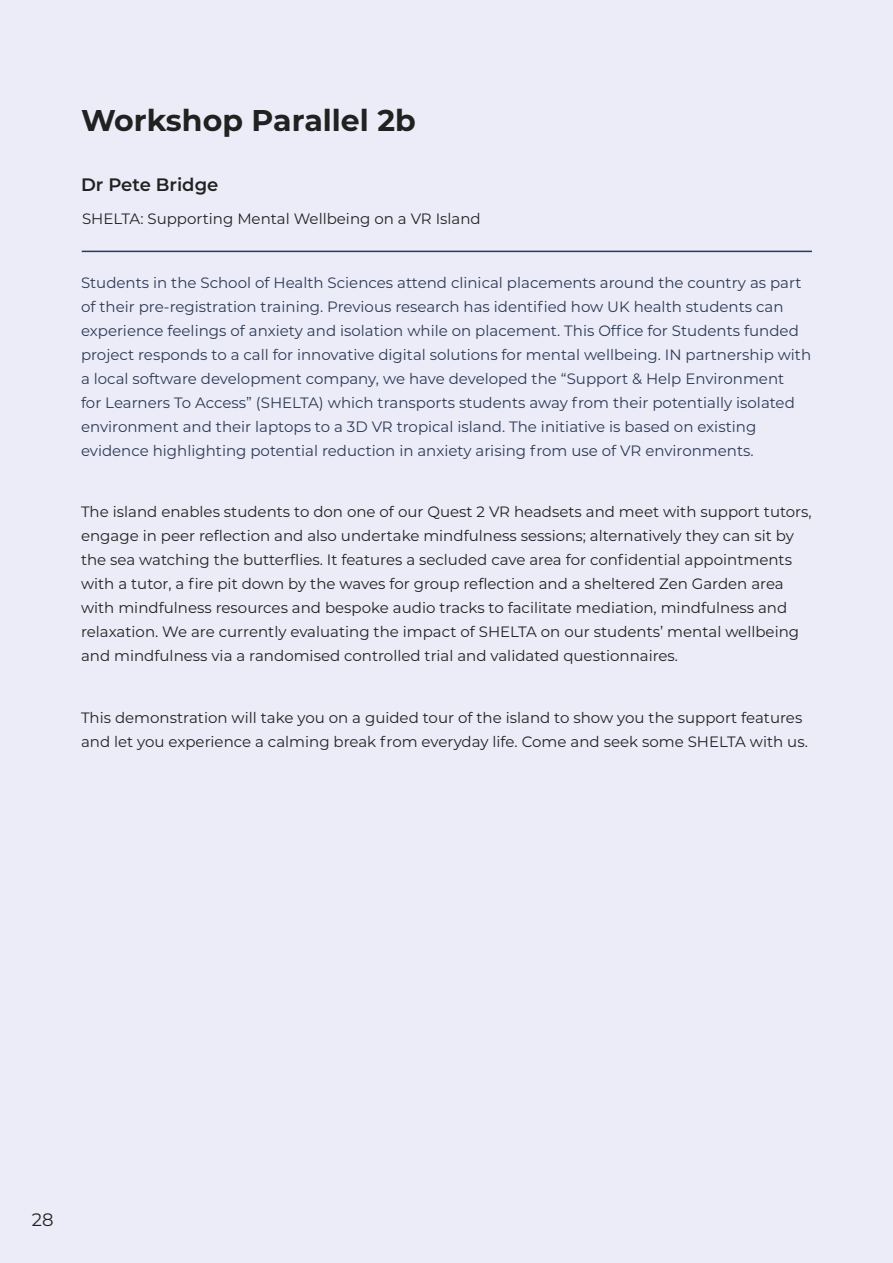
<style>
.page{position:relative;width:893px;height:1263px;background:#ebecf7}
.page>*{position:absolute;margin:0;border:0;box-sizing:border-box;transform-origin:0 0}
.t1{font:700 30px "Montserrat";color:#202221}
.t2{font:600 18px "Montserrat";color:#202221}
.t3{font:18px "Montserrat";color:#202221}
.Paragraph{font:15px/24px "Montserrat";color:#212222}
.Paragraph-2{font:15px/24px "Montserrat";color:#2d3a57}
</style>
<div class="page">
<hr style="left:82px;top:251px;width:730px;height:1px;background:#2d3a57">
<hr style="left:892px;top:0;width:1px;height:1263px;background:#2d3a57">
<h2 class="t1" style="left:81px;top:99px;width:336px">Workshop Parallel 2b</h2>
<h3 class="t2" style="left:81px;top:172px;width:139px">Dr Pete Bridge</h3>
<p class="Paragraph" style="left:82px;top:206px;width:400px">SHELTA: Supporting Mental Wellbeing on a VR Island</p>
<p class="Paragraph-2" style="left:81px;top:270px;width:732px">Students in the School of Health Sciences attend clinical placements around the country as part of their pre-registration training. Previous research has identified how UK health students can experience feelings of anxiety and isolation while on placement. This Office for Students funded project responds to a call for innovative digital solutions for mental wellbeing. IN partnership with a local software development company, we have developed the “Support &amp; Help Environment<br>for Learners To Access” (SHELTA) which transports students away from their potentially isolated environment and their laptops to a 3D VR tropical island. The initiative is based on existing evidence highlighting potential reduction in anxiety arising from use of VR environments.</p>
<p class="Paragraph" style="left:81px;top:500px;width:732px">The island enables students to don one of our Quest 2 VR headsets and meet with support tutors, engage in peer reflection and also undertake mindfulness sessions; alternatively they can sit by the sea watching the butterflies. It features a secluded cave area for confidential appointments with a tutor, a fire pit down by the waves for group reflection and a sheltered Zen Garden area with mindfulness resources and bespoke audio tracks to facilitate mediation, mindfulness and relaxation. We are currently evaluating the impact of SHELTA on our students’ mental wellbeing and mindfulness via a randomised controlled trial and validated questionnaires.</p>
<p class="Paragraph" style="left:81px;top:705px;width:728px">This demonstration will take you on a guided tour of the island to show you the support features and let you experience a calming break from everyday life. Come and seek some SHELTA with us.</p>
<p class="t3" style="left:32px;top:1207px;width:23px">28</p>
</div>
